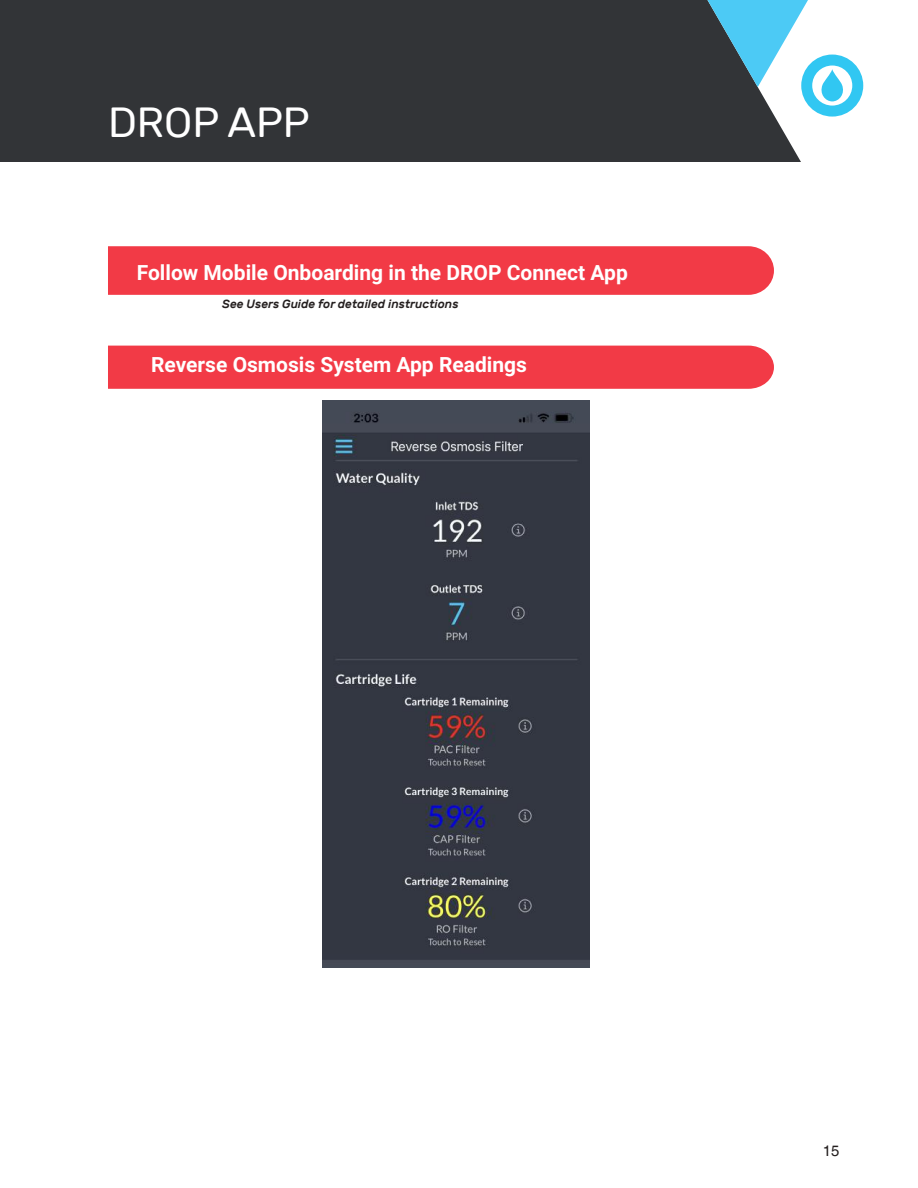
<style>
.page{position:relative;width:918px;height:1188px;background:#fff}
.page>*{position:absolute;margin:0;border:0;box-sizing:border-box;transform-origin:0 0}
.t1{font:42px "Rubik";color:#fff}
.t2{font:700 21px "Roboto";color:#fff}
.t3{font:15px "Helvetica";color:#241f1f}
.t4{font:italic 500 12px "Rubik";color:#241f1f}
</style>
<div class="page">
<div style="left:0;top:0;width:918px;height:162px;background:#323437"></div>
<svg style="left:707px;top:0;width:211px;height:346px"></svg>
<svg style="left:707px;top:0;width:156px;height:117px"></svg>
<div style="left:108px;top:346px;width:666px;height:43px;background:#f23a46"></div>
<div style="left:108px;top:246px;width:666px;height:49px;background:#f23a46"></div>
<img style="left:322px;top:400px;width:268px;height:567px">
<h1 class="t1" style="left:108px;top:100px;width:203px">DROP APP</h1>
<p class="t2" style="left:137px;top:258px;width:493px">Follow Mobile Onboarding in the DROP Connect App</p>
<p class="t4" style="left:222px;top:297px;width:238px">See Users Guide for detailed instructions</p>
<p class="t2" style="left:151px;top:350px;width:377px">Reverse Osmosis System App Readings</p>
<p class="t3" style="left:823px;top:1142px;width:18px">15</p>
</div>
